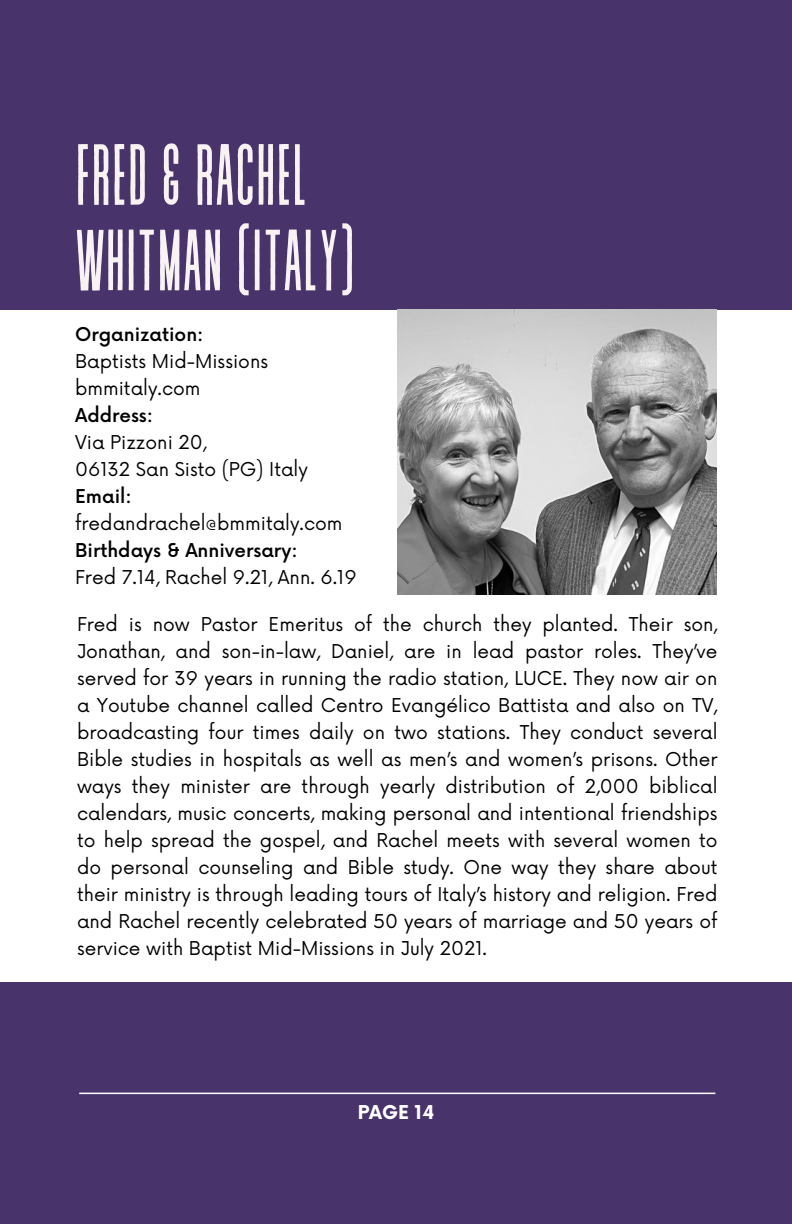
<style>
.page{position:relative;width:792px;height:1224px;background:#fff}
.page>*{position:absolute;margin:0;border:0;box-sizing:border-box;transform-origin:0 0}
.t1{font:86.6px/85.6px "Revive 80 Tall";color:#f8f3f2}
.t2{font:18.6px/27px "Now";color:#000;text-align:justify}
.t3{font:500 18.6px "Now";color:#000}
.t4{font:700 18.6px "Now";color:#fff}
</style>
<div class="page">
<div style="left:0;top:0;width:792px;height:309px;background:#48336b"></div>
<img style="left:397px;top:309px;width:320px;height:285px">
<div style="left:0;top:983px;width:792px;height:241px;background:#48336b"></div>
<hr style="left:79px;top:1093px;width:636px;height:1px;background:#fff">
<p class="t1" style="left:75px;top:140px;width:281px">FRED &amp; RACHEL<br>WHITMAN (ITALY)</p>
<p class="t3" style="left:75px;top:324px;width:130px">Organization:</p>
<p class="t2" style="left:75px;top:349px;width:194px">Baptists Mid-Missions</p>
<p class="t2" style="left:75px;top:376px;width:127px">bmmitaly.com</p>
<p class="t3" style="left:75px;top:405px;width:80px">Address:</p>
<p class="t2" style="left:75px;top:430px;width:133px">Via Pizzoni 20,</p>
<p class="t2" style="left:75px;top:457px;width:234px">06132 San Sisto (PG) Italy</p>
<p class="t3" style="left:75px;top:486px;width:58px">Email:</p>
<p class="t2" style="left:75px;top:511px;width:269px">fredandrachel@bmmitaly.com</p>
<p class="t3" style="left:75px;top:540px;width:224px">Birthdays &amp; Anniversary:</p>
<h2 class="t2" style="left:75px;top:565px;width:283px">Fred 7.14, Rachel 9.21, Ann. 6.19</h2>
<h1 class="t2" style="left:77px;top:612px;width:642px">Fred is now Pastor Emeritus of the church they planted. Their son, Jonathan, and son-in-law, Daniel, are in lead pastor roles. They’ve served for 39 years in running the radio station, LUCE. They now air on a Youtube channel called Centro Evangélico Battista and also on TV, broadcasting four times daily on two stations. They conduct several Bible studies in hospitals as well as men’s and women’s prisons. Other ways they minister are through yearly distribution of 2,000 biblical calendars, music concerts, making personal and intentional friendships to help spread the gospel, and Rachel meets with several women to do personal counseling and Bible study. One way they share about their ministry is through leading tours of Italy’s history and religion. Fred and Rachel recently celebrated 50 years of marriage and 50 years of service with Baptist Mid-Missions in July 2021.</h1>
<p class="t4" style="left:358px;top:1102px;width:78px">PAGE 14</p>
</div>
